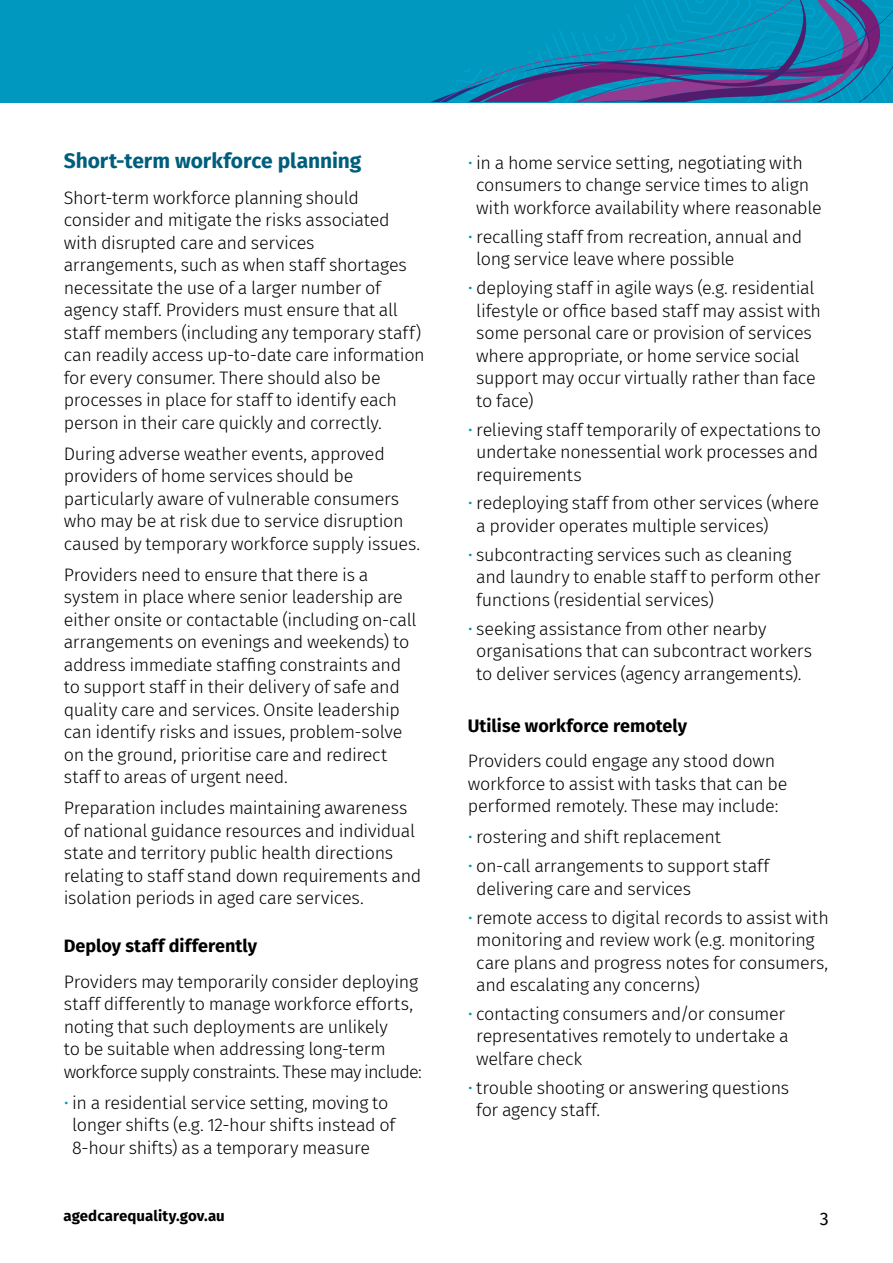
<style>
.page{position:relative;width:893px;height:1263px;background:#fff}
.page>*{position:absolute;margin:0;border:0;box-sizing:border-box;transform-origin:0 0}
.t1{font:700 21px "Fira Sans";letter-spacing:-.005em;color:#005e7d}
.Body_text{font:300 18px/22.5px "Fira Sans";letter-spacing:-.02em;color:#000}
.bullets{font:300 18px/22.5px "Fira Sans";letter-spacing:-.02em;color:#000}
.Bullet_last{font:300 18px/22.5px "Fira Sans";letter-spacing:-.02em;color:#000}
.t2{font:700 18px "Fira Sans";color:#000}
.t3{font:18px "Fira Sans";color:#000}
.t4{font:700 15px "Fira Sans";letter-spacing:.005em;color:#000}
.s1{color:#0098be}
</style>
<div class="page">
<div style="left:0;top:0;width:893px;height:102px;background:#0098be"></div>
<svg style="left:431px;top:0;width:462px;height:102px"></svg>
<h3 class="t1" style="left:64px;top:143px;width:299px">Short-term workforce planning</h3>
<p class="Body_text" style="left:64px;top:186px;width:362px">Short-term workforce planning should consider and mitigate the risks associated with disrupted care and services arrangements, such as when staff shortages necessitate the use of a larger number of agency staff. Providers must ensure that all staff members (including any temporary staff) can readily access up-to-date care information for every consumer. There should also be processes in place for staff to identify each person in their care quickly and correctly.</p>
<p class="Body_text" style="left:64px;top:442px;width:358px">During adverse weather events, approved providers of home services should be particularly aware of vulnerable consumers who may be at risk due to service disruption caused by temporary workforce supply issues.</p>
<p class="Body_text" style="left:64px;top:563px;width:354px">Providers need to ensure that there is a system in place where senior leadership are either onsite or contactable (including on-call arrangements on evenings and weekends) to address immediate staffing constraints and to support staff in their delivery of safe and quality care and services. Onsite leadership can identify risks and issues, problem-solve on the ground, prioritise care and redirect staff to areas of urgent need.</p>
<p class="Body_text" style="left:64px;top:797px;width:359px">Preparation includes maintaining awareness of national guidance resources and individual state and territory public health directions relating to staff stand down requirements and isolation periods in aged care services.</p>
<h4 class="t2" style="left:64px;top:931px;width:195px">Deploy staff differently</h4>
<p class="Body_text" style="left:64px;top:970px;width:360px">Providers may temporarily consider deploying staff differently to manage workforce efforts, noting that such deployments are unlikely<br>to be suitable when addressing long-term workforce supply constraints. These may include:</p>
<p class="bullets" style="left:72px;top:1091px;width:324px;text-indent:-9px"><span class="s1">•</span> in a residential service setting, moving to longer shifts (e.g. 12-hour shifts instead of<br>8-hour shifts) as a temporary measure</p>
<p class="bullets" style="left:476px;top:151px;width:347px;text-indent:-9px"><span class="s1">•</span> in a home service setting, negotiating with consumers to change service times to align with workforce availability where reasonable</p>
<p class="bullets" style="left:476px;top:225px;width:327px;text-indent:-9px"><span class="s1">•</span> recalling staff from recreation, annual and long service leave where possible</p>
<p class="bullets" style="left:476px;top:276px;width:346px;text-indent:-9px"><span class="s1">•</span> deploying staff in agile ways (e.g. residential lifestyle or office based staff may assist with some personal care or provision of services where appropriate, or home service social support may occur virtually rather than face to face)</p>
<p class="bullets" style="left:476px;top:418px;width:346px;text-indent:-9px"><span class="s1">•</span> relieving staff temporarily of expectations to undertake nonessential work processes and requirements</p>
<p class="bullets" style="left:476px;top:492px;width:344px;text-indent:-9px"><span class="s1">•</span> redeploying staff from other services (where a provider operates multiple services)</p>
<p class="bullets" style="left:476px;top:543px;width:346px;text-indent:-9px"><span class="s1">•</span> subcontracting services such as cleaning and laundry to enable staff to perform other functions (residential services)</p>
<p class="Bullet_last" style="left:476px;top:617px;width:337px;text-indent:-9px"><span class="s1">•</span> seeking assistance from other nearby organisations that can subcontract workers to deliver services (agency arrangements).</p>
<h4 class="t2" style="left:468px;top:710px;width:221px">Utilise workforce remotely</h4>
<p class="Body_text" style="left:468px;top:750px;width:321px">Providers could engage any stood down workforce to assist with tasks that can be performed remotely. These may include:</p>
<p class="bullets" style="left:468px;top:826px;width:255px"><span class="s1">•</span> rostering and shift replacement</p>
<p class="bullets" style="left:476px;top:854px;width:295px;text-indent:-9px"><span class="s1">•</span> on-call arrangements to support staff delivering care and services</p>
<p class="bullets" style="left:476px;top:906px;width:354px;text-indent:-9px"><span class="s1">•</span> remote access to digital records to assist with monitoring and review work (e.g. monitoring care plans and progress notes for consumers, and escalating any concerns)</p>
<p class="bullets" style="left:476px;top:1002px;width:314px;text-indent:-9px"><span class="s1">•</span> contacting consumers and/or consumer representatives remotely to undertake a welfare check</p>
<p class="Bullet_last" style="left:476px;top:1076px;width:315px;text-indent:-9px"><span class="s1">•</span> trouble shooting or answering questions for agency staff.</p>
<p class="t4" style="left:63px;top:1203px;width:163px">agedcarequality.gov.au</p>
<p class="t3" style="left:820px;top:1205px;width:10px">3</p>
</div>
